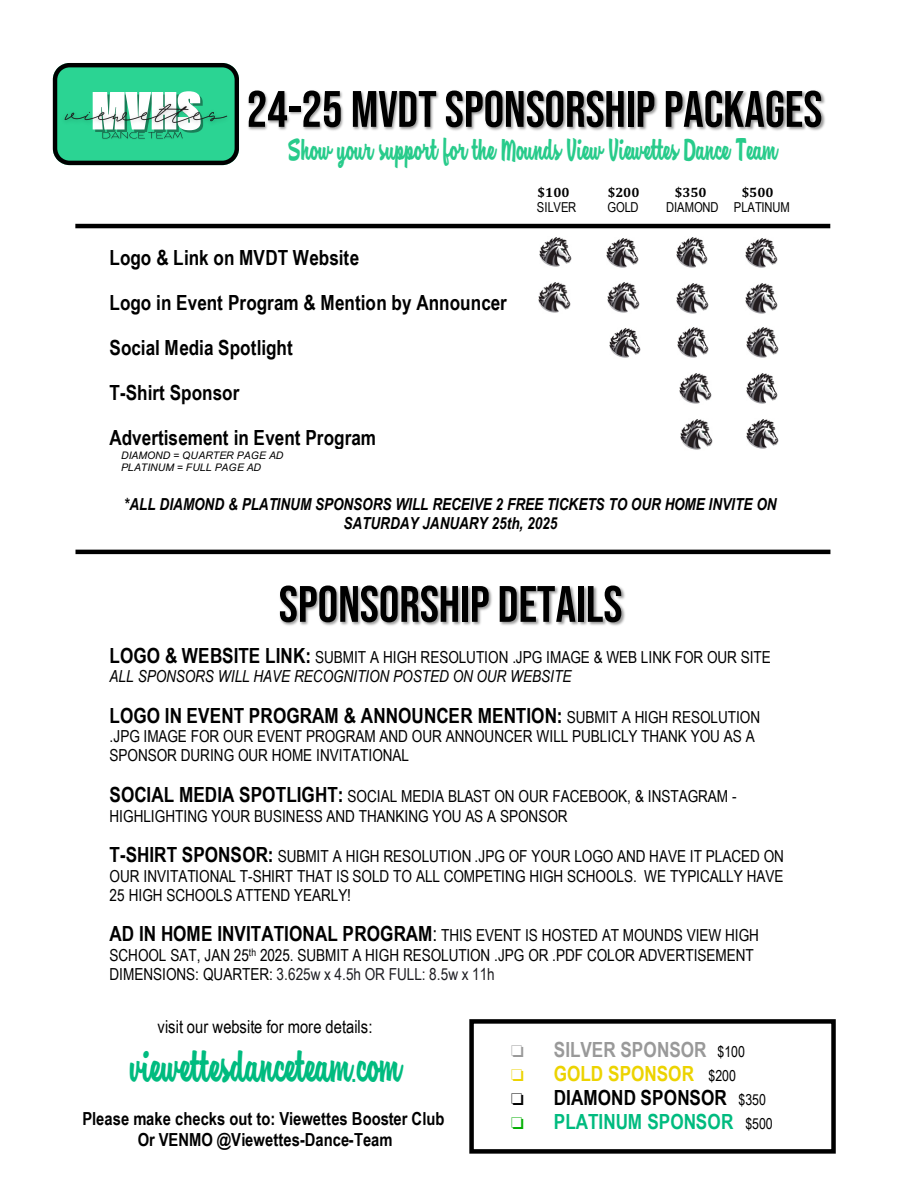
<style>
.page{position:relative;width:918px;height:1188px;background:#fff}
.page>*{position:absolute;margin:0;border:0;box-sizing:border-box;transform-origin:0 0}
.t1{font:51.15px "Bebas Neue";color:#000}
.t2{font:27px "Amore Mio Personal Use";letter-spacing:.005em;color:#00bb7f}
.t3{font:700 20.85px/45.2px "Arial Narrow";color:#000}
.t4{font:700 20.85px "Arial Narrow";color:#00bb7f}
.t5{font:700 20.85px "Arial Narrow";letter-spacing:.005em;color:#999}
.t6{font:700 20.85px "Arial Narrow";color:#ecd300}
.t7{font:700 18px/20.5px "Arial Narrow";letter-spacing:.005em;color:#000;text-align:center}
.t8{font:18px "Amore Mio Personal Use";color:#28cb8b}
.t9{font:18px "Arial Narrow";letter-spacing:.005em;color:#000}
.t10{font:16.5px/19.5px "Arial Narrow";letter-spacing:-.005em;color:#000}
.t11{font:italic 700 16.5px/19px "Arial Narrow";letter-spacing:-.005em;color:#000;text-align:center}
.t12{font:13.65px "Arial Narrow";letter-spacing:-.005em;color:#000}
.t13{font:700 13.65px "Cambria";color:#000}
.t14{font:italic 10.5px/12.3px "Arial";color:#000}
.s1{font-family:"Extenda 60 Giga";font-size:56.4px;color:#fff}
.s2{font-weight:700;font-size:20.85px}
.s3{font-style:italic}
.s4{font-weight:400;font-size:16.5px}
.s5{font-size:20.85px}
.s6{color:#1e1e23}
.s7{font-family:"Cambria"}
.s8{font-weight:400;font-size:15.15px;color:#000}
.s9{font-weight:400;font-size:15.15px}
</style>
<div class="page">
<img style="left:280px;top:586px;width:345px;height:40px">
<img style="left:676px;top:237px;width:32px;height:31px">
<img style="left:746px;top:238px;width:31px;height:30px">
<img style="left:747px;top:327px;width:31px;height:31px">
<img style="left:746px;top:283px;width:31px;height:31px">
<img style="left:540px;top:237px;width:31px;height:30px">
<img style="left:607px;top:238px;width:32px;height:30px">
<img style="left:539px;top:282px;width:31px;height:31px">
<img style="left:608px;top:282px;width:31px;height:31px">
<img style="left:677px;top:283px;width:31px;height:31px">
<img style="left:677px;top:327px;width:32px;height:31px">
<img style="left:609px;top:328px;width:32px;height:30px">
<img style="left:680px;top:373px;width:31px;height:31px">
<img style="left:746px;top:373px;width:32px;height:31px">
<div style="left:469px;top:1019px;width:367px;height:135px;border:5px solid #000"></div>
<hr style="left:75px;top:224px;width:755px;height:4px;background:#000">
<img style="left:248px;top:90px;width:577px;height:41px">
<hr style="left:76px;top:550px;width:754px;height:4px;background:#000">
<img style="left:681px;top:419px;width:31px;height:31px">
<img style="left:747px;top:419px;width:31px;height:30px">
<svg style="left:53px;top:63px;width:186px;height:102px;background:#26ab78"></svg>
<img style="left:58px;top:98px;width:177px;height:35px">
<img style="left:101px;top:129px;width:84px;height:12px">
<h1 class="t1" style="left:92px;top:81px;width:732px"><span class="s1">MVHS</span> 24-25 MVDT SPONSORSHIP PACKAGES</h1>
<p class="t8" style="left:289px;top:143px;width:490px">Show your support for the Mounds View Viewettes Dance Team</p>
<p class="t13" style="left:538px;top:184px;width:33px">$100</p>
<p class="t13" style="left:608px;top:184px;width:33px">$200</p>
<p class="t13" style="left:675px;top:184px;width:33px">$350</p>
<p class="t13" style="left:742px;top:184px;width:33px">$500</p>
<p class="t12" style="left:537px;top:199px;width:41px">SILVER</p>
<p class="t12" style="left:607px;top:199px;width:33px">GOLD</p>
<p class="t12" style="left:666px;top:199px;width:125px">DIAMOND PLATINUM</p>
<p class="t3" style="left:110px;top:235px;width:399px">Logo &amp; Link on MVDT Website<br>Logo in Event Program &amp; Mention by Announcer<br>Social Media Spotlight<br>T-Shirt Sponsor<br>Advertisement in Event Program</p>
<p class="t14" style="left:121px;top:449px;width:164px">DIAMOND = QUARTER PAGE AD<br>PLATINUM = FULL PAGE AD</p>
<p class="t11" style="left:124px;top:494px;width:654px">*ALL DIAMOND &amp; PLATINUM SPONSORS WILL RECEIVE 2 FREE TICKETS TO OUR HOME INVITE ON<br>SATURDAY JANUARY 25th, 2025</p>
<h1 class="t1" style="left:279px;top:576px;width:345px">SPONSORSHIP DETAILS</h1>
<p class="t10" style="left:110px;top:647px;width:663px"><span class="s2">LOGO &amp; WEBSITE LINK:</span> SUBMIT A HIGH RESOLUTION .JPG IMAGE &amp; WEB LINK FOR OUR SITE<br><span class="s3">ALL SPONSORS WILL HAVE RECOGNITION POSTED ON OUR WEBSITE</span></p>
<p class="t3" style="left:110px;top:693px;width:652px">LOGO IN EVENT PROGRAM &amp; ANNOUNCER MENTION: <span class="s4">SUBMIT A HIGH RESOLUTION</span></p>
<p class="t10" style="left:110px;top:727px;width:647px;line-height:18.8px">.JPG IMAGE FOR OUR EVENT PROGRAM AND OUR ANNOUNCER WILL PUBLICLY THANK YOU AS A<br>SPONSOR DURING OUR HOME INVITATIONAL</p>
<p class="t10" style="left:110px;top:786px;width:628px"><span class="s2">SOCIAL MEDIA SPOTLIGHT:</span> SOCIAL MEDIA BLAST ON OUR FACEBOOK, &amp; INSTAGRAM -<br>HIGHLIGHTING YOUR BUSINESS AND THANKING YOU AS A SPONSOR</p>
<p class="t10" style="left:110px;top:846px;width:676px;text-align:justify"><span class="s2">T-SHIRT SPONSOR:</span> SUBMIT A HIGH RESOLUTION .JPG OF YOUR LOGO AND HAVE IT PLACED ON OUR INVITATIONAL T-SHIRT THAT IS SOLD TO ALL COMPETING HIGH SCHOOLS. WE TYPICALLY HAVE 25 HIGH SCHOOLS ATTEND YEARLY!</p>
<p class="t10" style="left:110px;top:925px;width:651px"><span class="s2">AD IN HOME INVITATIONAL PROGRAM</span><span class="s5">:</span> THIS EVENT IS HOSTED AT MOUNDS VIEW HIGH<br>SCHOOL SAT, JAN 25<sup>th</sup> 2025. SUBMIT A HIGH RESOLUTION .JPG OR .PDF COLOR ADVERTISEMENT<br>DIMENSIONS: QUARTER: <span class="s6">3.625w x 4.5h OR FULL: 8.5w x 11h</span></p>
<p class="t9" style="left:157px;top:1016px;width:217px">visit our website for more details:</p>
<h2 class="t2" style="left:130px;top:1057px;width:272px">viewettesdanceteam<span class="s7">.</span>com</h2>
<p class="t7" style="left:83px;top:1108px;width:363px">Please make checks out to: Viewettes Booster Club<br>Or VENMO @Viewettes-Dance-Team</p>
<p class="t5" style="left:554px;top:1037px;width:193px">SILVER SPONSOR <span class="s8">$100</span></p>
<p class="t6" style="left:554px;top:1061px;width:184px">GOLD SPONSOR <span class="s8">$200</span></p>
<p class="t3" style="left:554px;top:1075px;width:214px">DIAMOND SPONSOR <span class="s9">$350</span></p>
<p class="t4" style="left:554px;top:1109px;width:220px">PLATINUM SPONSOR <span class="s8">$500</span></p>
</div>
